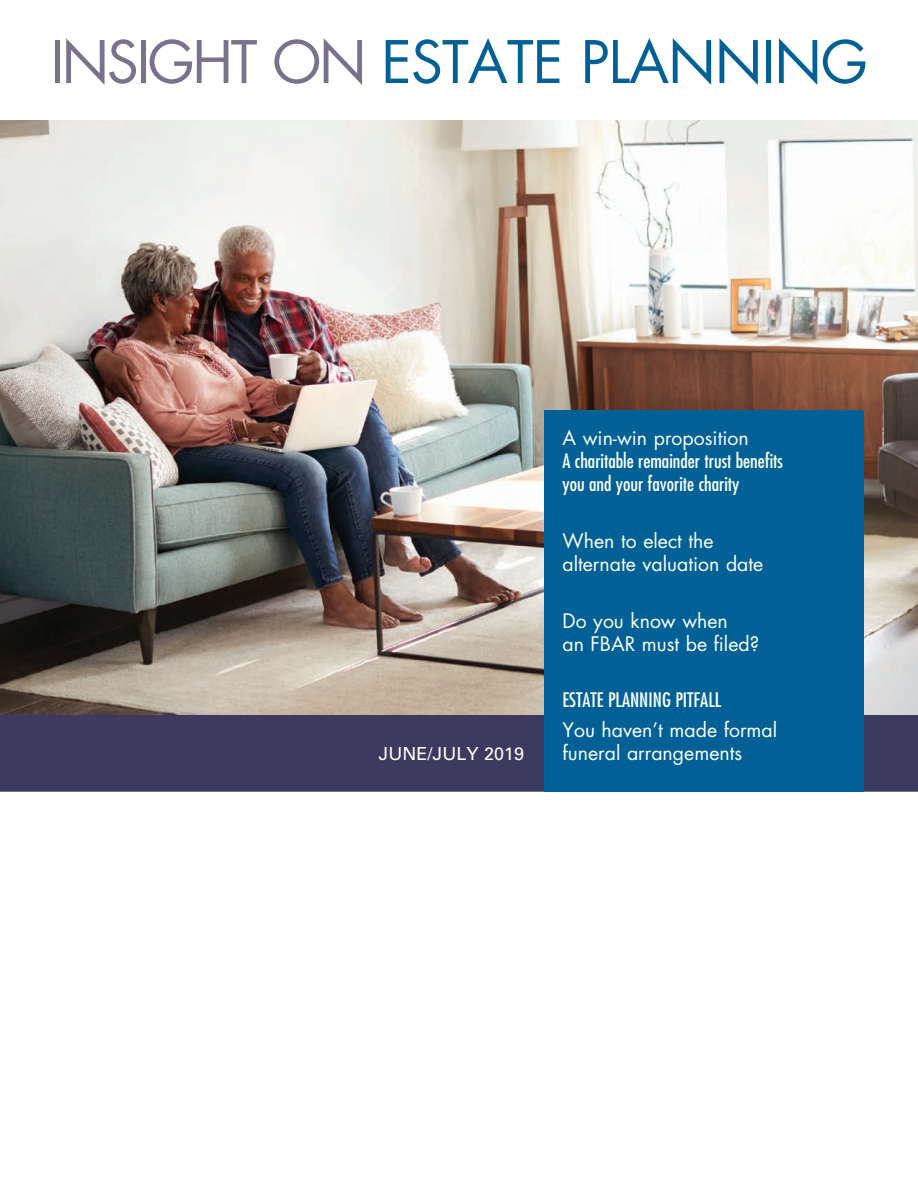
<style>
.page{position:relative;width:918px;height:1188px;background:#fff}
.page>*{position:absolute;margin:0;border:0;box-sizing:border-box;transform-origin:0 0}
.t1{font:57px "Futura Std";letter-spacing:-.015em;color:#016197}
.t2{font:19.5px/23.4px "Futura Std";color:#fff}
.t3{font:condensed 19.5px/23.4px "Futura Std";color:#fff}
.t4{font:18px "Univers LT Std";color:#fff}
.s1{color:#7a718c}
</style>
<div class="page">
<div style="left:0;top:715px;width:918px;height:77px;background:#3e395f"></div>
<img style="left:0;top:121px;width:918px;height:594px">
<div style="left:544px;top:411px;width:320px;height:381px;background:#016197"></div>
<h1 class="t1" style="left:50px;top:26px;width:819px"><span class="s1">INSIGHT ON</span> ESTATE PLANNING</h1>
<p class="t2" style="left:562px;top:426px;width:188px">A win-win proposition</p>
<p class="t3" style="left:562px;top:449px;width:222px">A charitable remainder trust benefits you and your favorite charity</p>
<p class="t2" style="left:562px;top:529px;width:202px">When to elect the alternate valuation date</p>
<p class="t2" style="left:562px;top:609px;width:198px">Do you know when<br>an FBAR must be filed?</p>
<p class="t3" style="left:562px;top:688px;width:160px">ESTATE PLANNING PITFALL</p>
<p class="t2" style="left:562px;top:718px;width:216px">You haven’t made formal</p>
<p class="t4" style="left:379px;top:743px;width:147px">JUNE/JULY 2019</p>
<p class="t2" style="left:562px;top:742px;width:181px">funeral arrangements</p>
</div>
